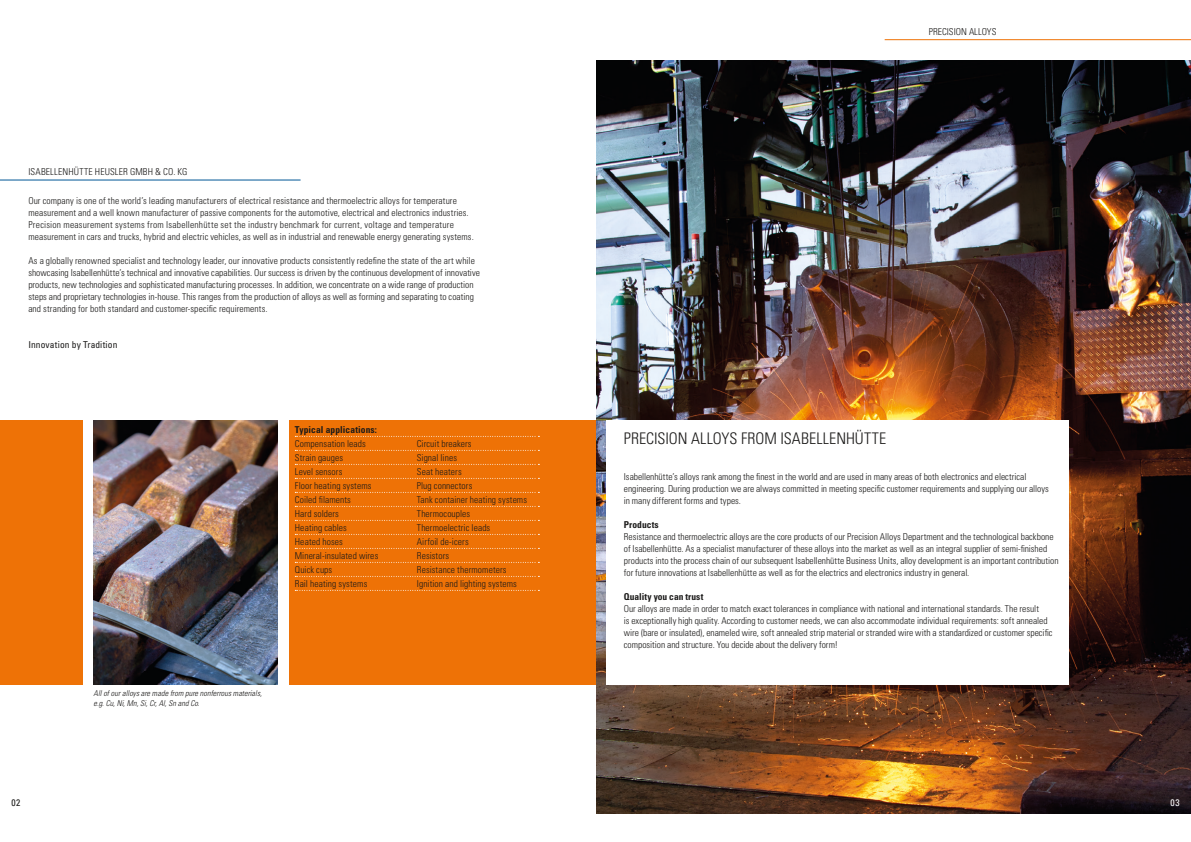
<style>
.page{position:relative;width:1191px;height:842px;background:#fff}
.page>*{position:absolute;margin:0;border:0;box-sizing:border-box;transform-origin:0 0}
.t1{font:300 condensed 16px "Univers LT Std";color:#1b1a19}
.t2{font:300 condensed 9.5px/12px "Univers LT Std";letter-spacing:.005em;color:#1b1a19}
.t3{font:700 condensed 9.5px "Univers LT Std";letter-spacing:.01em;color:#1b1a19}
.t4{font:condensed 9.5px "Univers LT Std";letter-spacing:.01em;color:#1b1a19}
.t5{font:condensed 9.5px "Univers LT Std";color:#fff}
.t6{font:italic 300 condensed 8px/10px "Univers LT Std";letter-spacing:.005em;color:#1b1a19}
</style>
<div class="page">
<hr style="left:884px;top:39px;width:307px;height:1px;background:#ee7206">
<img style="left:595px;top:60px;width:596px;height:754px">
<div style="left:607px;top:420px;width:462px;height:264px;background:#fff"></div>
<hr style="left:0;top:180px;width:300px;height:1px;background:#005695">
<div style="left:289px;top:420px;width:306px;height:264px;background:#ee7206"></div>
<div style="left:0;top:420px;width:82px;height:264px;background:#ee7206"></div>
<svg style="left:295px;top:436px;width:244px;height:1px"></svg>
<svg style="left:295px;top:450px;width:244px;height:1px"></svg>
<svg style="left:295px;top:464px;width:244px;height:1px"></svg>
<svg style="left:295px;top:478px;width:244px;height:1px"></svg>
<svg style="left:295px;top:492px;width:244px;height:1px"></svg>
<svg style="left:295px;top:506px;width:244px;height:1px"></svg>
<svg style="left:295px;top:520px;width:244px;height:1px"></svg>
<svg style="left:295px;top:534px;width:244px;height:1px"></svg>
<svg style="left:295px;top:548px;width:244px;height:1px"></svg>
<svg style="left:295px;top:562px;width:244px;height:1px"></svg>
<svg style="left:295px;top:576px;width:244px;height:1px"></svg>
<svg style="left:295px;top:590px;width:244px;height:1px"></svg>
<img style="left:94px;top:420px;width:184px;height:264px">
<p class="t2" style="left:28px;top:166px;width:161px">ISABELLENHÜTTE HEUSLER GMBH &amp; CO. KG</p>
<p class="t2" style="left:28px;top:195px;width:447px">Our company is one of the world’s leading manufacturers of electrical resistance and thermoelectric alloys for temperature measurement and a well known manufacturer of passive components for the automotive, electrical and electronics industries.<br>Precision measurement systems from Isabellenhütte set the industry benchmark for current, voltage and temperature measurement in cars and trucks, hybrid and electric vehicles, as well as in industrial and renewable energy generating systems.</p>
<p class="t2" style="left:28px;top:255px;width:453px">As a globally renowned specialist and technology leader, our innovative products consistently redefine the state of the art while showcasing Isabellenhütte’s technical and innovative capabilities. Our success is driven by the continuous development of innovative products, new technologies and sophisticated manufacturing processes. In addition, we concentrate on a wide range of production steps and proprietary technologies in-house. This ranges from the production of alloys as well as forming and separating to coating and stranding for both standard and customer-specific requirements.</p>
<p class="t4" style="left:28px;top:339px;width:91px">Innovation by Tradition</p>
<p class="t3" style="left:295px;top:423px;width:84px">Typical applications:</p>
<p class="t2" style="left:295px;top:437px;width:72px">Compensation leads</p>
<p class="t2" style="left:417px;top:437px;width:56px">Circuit breakers</p>
<p class="t2" style="left:295px;top:451px;width:50px">Strain gauges</p>
<p class="t2" style="left:417px;top:451px;width:42px">Signal lines</p>
<p class="t2" style="left:295px;top:465px;width:49px">Level sensors</p>
<p class="t2" style="left:417px;top:465px;width:46px">Seat heaters</p>
<p class="t2" style="left:295px;top:479px;width:78px">Floor heating systems</p>
<p class="t2" style="left:417px;top:479px;width:57px">Plug connectors</p>
<p class="t2" style="left:295px;top:493px;width:58px">Coiled filaments</p>
<p class="t2" style="left:417px;top:493px;width:112px">Tank container heating systems</p>
<p class="t2" style="left:295px;top:507px;width:45px">Hard solders</p>
<p class="t2" style="left:417px;top:507px;width:55px">Thermocouples</p>
<p class="t2" style="left:295px;top:521px;width:54px">Heating cables</p>
<p class="t2" style="left:417px;top:521px;width:75px">Thermoelectric leads</p>
<p class="t2" style="left:295px;top:535px;width:50px">Heated hoses</p>
<p class="t2" style="left:417px;top:535px;width:53px">Airfoil de-icers</p>
<p class="t2" style="left:295px;top:549px;width:85px">Mineral-insulated wires</p>
<p class="t2" style="left:417px;top:549px;width:34px">Resistors</p>
<p class="t2" style="left:295px;top:563px;width:39px">Quick cups</p>
<p class="t2" style="left:417px;top:563px;width:91px">Resistance thermometers</p>
<p class="t2" style="left:295px;top:577px;width:74px">Rail heating systems</p>
<p class="t2" style="left:417px;top:577px;width:102px">Ignition and lighting systems</p>
<p class="t4" style="left:11px;top:796px;width:10px">02</p>
<p class="t6" style="left:94px;top:688px;width:170px">All of our alloys are made from pure nonferrous materials, e.g. Cu, Ni, Mn, Si, Cr, Al, Sn and Co.</p>
<p class="t2" style="left:929px;top:26px;width:69px">PRECISION ALLOYS</p>
<h1 class="t1" style="left:624px;top:429px;width:264px">PRECISION ALLOYS FROM ISABELLENHÜTTE</h1>
<p class="t2" style="left:624px;top:471px;width:426px">Isabellenhütte’s alloys rank among the finest in the world and are used in many areas of both electronics and electrical engineering. During production we are always committed in meeting specific customer requirements and supplying our alloys in many different forms and types.</p>
<p class="t3" style="left:624px;top:519px;width:36px">Products</p>
<p class="t2" style="left:624px;top:531px;width:436px">Resistance and thermoelectric alloys are the core products of our Precision Alloys Department and the technological backbone of Isabellenhütte. As a specialist manufacturer of these alloys into the market as well as an integral supplier of semi-finished products into the process chain of our subsequent Isabellenhütte Business Units, alloy development is an important contribution for future innovations at Isabellenhütte as well as for the electrics and electronics industry in general.</p>
<p class="t3" style="left:624px;top:591px;width:81px">Quality you can trust</p>
<p class="t2" style="left:624px;top:603px;width:430px">Our alloys are made in order to match exact tolerances in compliance with national and international standards. The result<br>is exceptionally high quality. According to customer needs, we can also accommodate individual requirements: soft annealed wire (bare or insulated), enameled wire, soft annealed strip material or stranded wire with a standardized or customer specific composition and structure. You decide about the delivery form!</p>
<p class="t5" style="left:1170px;top:796px;width:10px">03</p>
</div>
